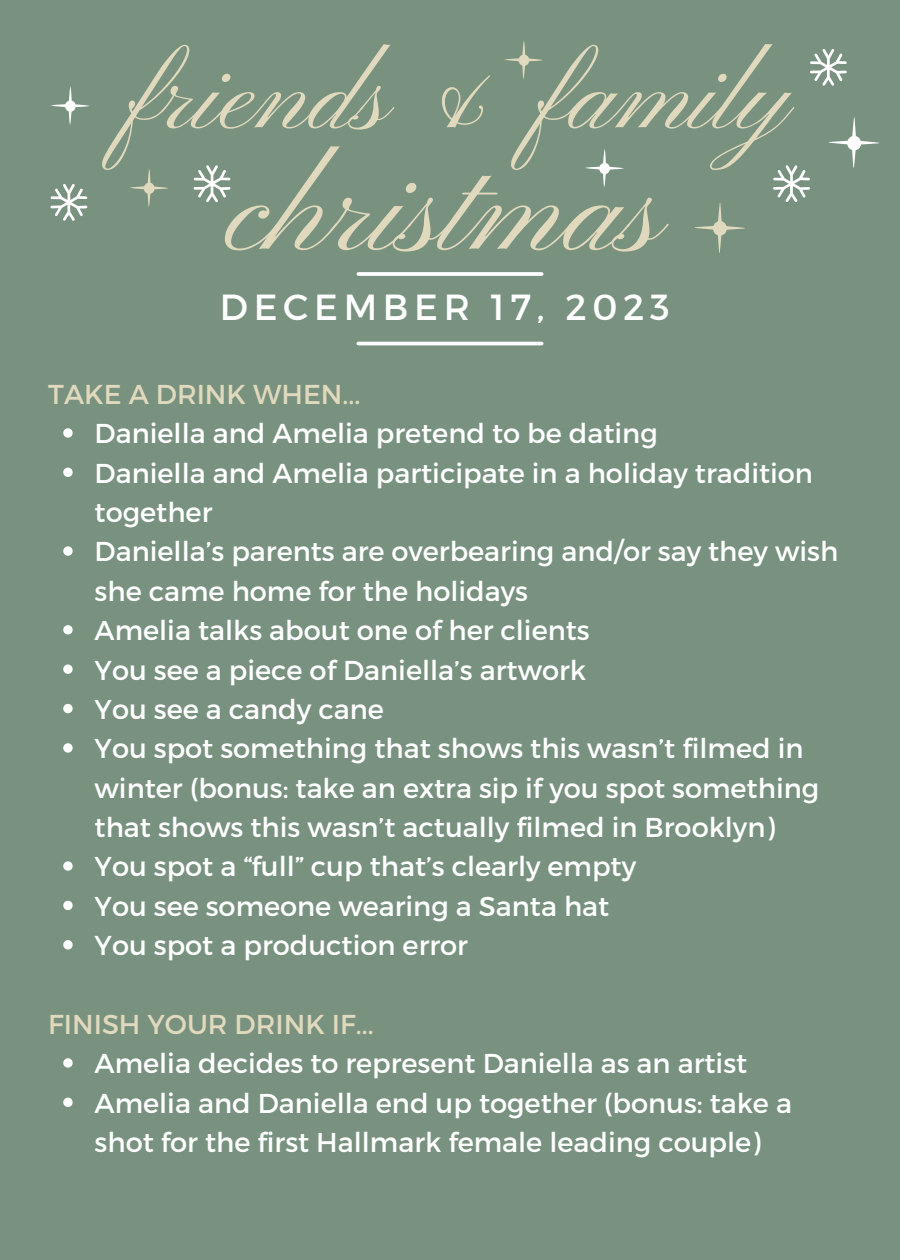
<style>
.page{position:relative;width:900px;height:1260px;background:#799280}
.page>*{position:absolute;margin:0;border:0;box-sizing:border-box;transform-origin:0 0}
.t1{font:133.25px "Pinyon Script";color:#e1d9bd}
.t2{font:108.25px "Pinyon Script";color:#e1d9bd}
.t3{font:36.25px "Montserrat";letter-spacing:.155em;color:#fff}
.t4{font:27.25px/39.5px "Montserrat";color:#fff}
.t5{font:27.25px "Montserrat";color:#e1d9bd}
</style>
<div class="page">
<hr style="left:358px;top:272px;width:184px;height:4px;background:#f7f9f8">
<svg style="left:828px;top:117px;width:51px;height:51px"></svg>
<svg style="left:694px;top:203px;width:51px;height:50px"></svg>
<svg style="left:504px;top:41px;width:39px;height:38px"></svg>
<svg style="left:585px;top:149px;width:39px;height:39px"></svg>
<svg style="left:130px;top:169px;width:38px;height:38px"></svg>
<svg style="left:51px;top:86px;width:39px;height:39px"></svg>
<svg style="left:810px;top:49px;width:37px;height:37px"></svg>
<svg style="left:50px;top:184px;width:37px;height:37px"></svg>
<svg style="left:194px;top:165px;width:37px;height:37px"></svg>
<svg style="left:773px;top:165px;width:37px;height:37px"></svg>
<svg style="left:63px;top:428px;width:10px;height:10px"></svg>
<svg style="left:63px;top:468px;width:10px;height:9px"></svg>
<svg style="left:63px;top:546px;width:10px;height:10px"></svg>
<svg style="left:63px;top:625px;width:10px;height:10px"></svg>
<svg style="left:63px;top:665px;width:10px;height:9px"></svg>
<svg style="left:63px;top:704px;width:10px;height:9px"></svg>
<svg style="left:63px;top:743px;width:10px;height:10px"></svg>
<svg style="left:63px;top:861px;width:10px;height:10px"></svg>
<svg style="left:63px;top:901px;width:10px;height:9px"></svg>
<svg style="left:63px;top:940px;width:10px;height:10px"></svg>
<svg style="left:63px;top:1058px;width:10px;height:10px"></svg>
<svg style="left:63px;top:1098px;width:10px;height:9px"></svg>
<hr style="left:358px;top:342px;width:184px;height:3px;background:#fff">
<p class="t2" style="left:135px;top:35px;width:659px">friends &amp; family</p>
<p class="t1" style="left:233px;top:135px;width:436px">christmas</p>
<p class="t3" style="left:220px;top:284px;width:451px">DECEMBER 17, 2023</p>
<p class="t5" style="left:48px;top:376px;width:314px">TAKE A DRINK WHEN...</p>
<p class="t4" style="left:95px;top:412px;width:565px">Daniella and Amelia pretend to be dating</p>
<p class="t4" style="left:95px;top:452px;width:720px">Daniella and Amelia participate in a holiday tradition together</p>
<p class="t4" style="left:95px;top:531px;width:745px">Daniella’s parents are overbearing and/or say they wish she came home for the holidays</p>
<p class="t4" style="left:95px;top:609px;width:497px">Amelia talks about one of her clients</p>
<p class="t4" style="left:95px;top:649px;width:493px">You see a piece of Daniella’s artwork</p>
<p class="t4" style="left:95px;top:688px;width:291px">You see a candy cane</p>
<p class="t4" style="left:95px;top:727px;width:726px">You spot something that shows this wasn’t filmed in winter (bonus: take an extra sip if you spot something that shows this wasn’t actually filmed in Brooklyn)</p>
<p class="t4" style="left:95px;top:846px;width:543px">You spot a “full” cup that’s clearly empty</p>
<p class="t4" style="left:95px;top:885px;width:516px">You see someone wearing a Santa hat</p>
<p class="t4" style="left:95px;top:924px;width:375px">You spot a production error</p>
<p class="t5" style="left:48px;top:1006px;width:327px">FINISH YOUR DRINK IF...</p>
<p class="t4" style="left:95px;top:1042px;width:654px">Amelia decides to represent Daniella as an artist</p>
<p class="t4" style="left:95px;top:1082px;width:699px">Amelia and Daniella end up together (bonus: take a shot for the first Hallmark female leading couple)</p>
</div>
